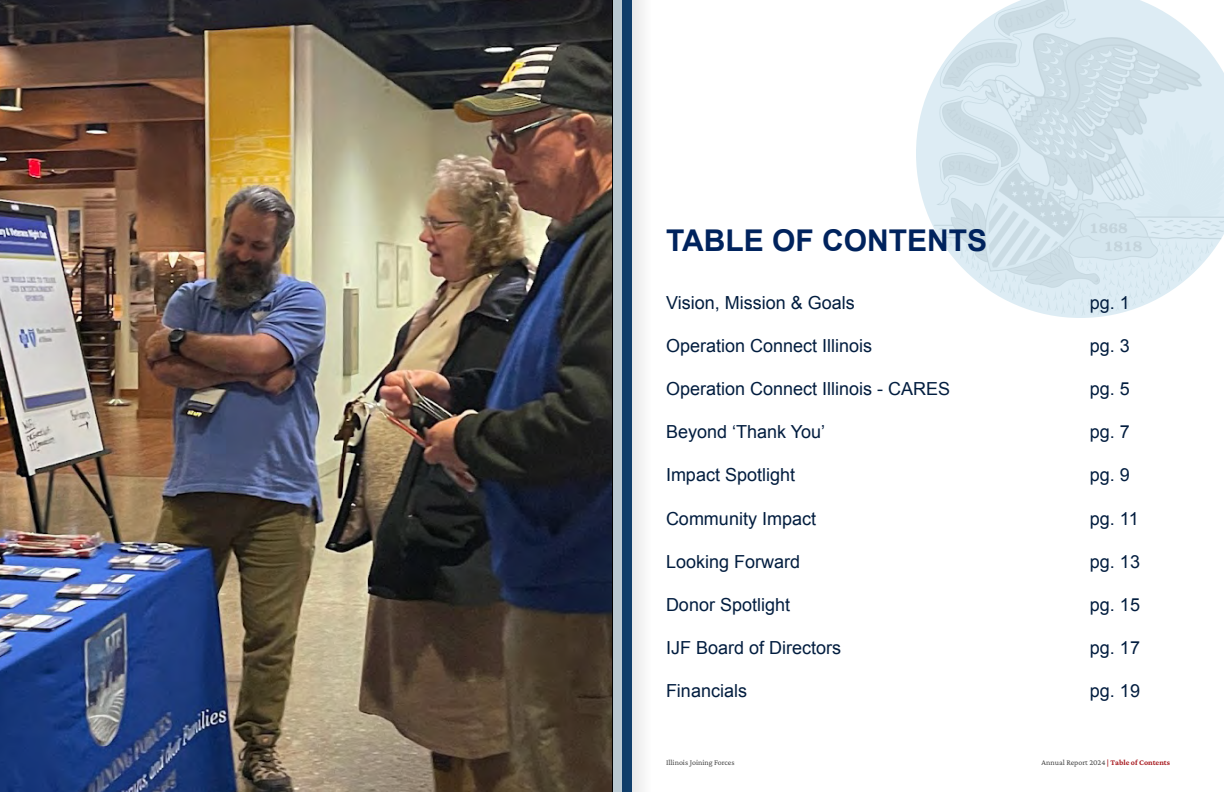
<style>
.page{position:relative;width:1224px;height:792px;background:#fff}
.page>*{position:absolute;margin:0;border:0;box-sizing:border-box;transform-origin:0 0}
.t1{font:700 30px "Arial";color:#00235d}
.t2{font:18px "Arial";color:#021d3f}
.t3{font:8px "Crimson Pro";color:#454545}
.s1{font-weight:700;color:#a91f24}
</style>
<div class="page">
<img style="left:916px;top:0;width:308px;height:318px">
<img style="left:0;top:0;width:612px;height:792px">
<svg style="left:613px;top:0;width:30px;height:792px"></svg>
<hr style="left:612px;top:0;width:1px;height:792px;background:#000">
<h1 class="t1" style="left:666px;top:221px;width:323px">TABLE OF CONTENTS</h1>
<p class="t2" style="left:666px;top:290px;width:190px">Vision, Mission &amp; Goals</p>
<p class="t2" style="left:1090px;top:290px;width:42px">pg. 1</p>
<p class="t2" style="left:666px;top:334px;width:208px">Operation Connect Illinois</p>
<p class="t2" style="left:666px;top:377px;width:286px">Operation Connect Illinois - CARES</p>
<p class="t2" style="left:666px;top:420px;width:161px">Beyond ‘Thank You’</p>
<p class="t2" style="left:666px;top:463px;width:131px">Impact Spotlight</p>
<p class="t2" style="left:666px;top:506px;width:152px">Community Impact</p>
<p class="t2" style="left:666px;top:550px;width:136px">Looking Forward</p>
<p class="t2" style="left:666px;top:593px;width:126px">Donor Spotlight</p>
<p class="t2" style="left:666px;top:636px;width:177px">IJF Board of Directors</p>
<p class="t2" style="left:666px;top:679px;width:83px">Financials</p>
<p class="t2" style="left:1090px;top:334px;width:42px">pg. 3</p>
<p class="t2" style="left:1090px;top:377px;width:42px">pg. 5</p>
<p class="t2" style="left:1090px;top:420px;width:42px">pg. 7</p>
<p class="t2" style="left:1090px;top:463px;width:42px">pg. 9</p>
<p class="t2" style="left:1090px;top:506px;width:50px">pg. 11</p>
<p class="t2" style="left:1090px;top:550px;width:52px">pg. 13</p>
<p class="t2" style="left:1090px;top:593px;width:52px">pg. 15</p>
<p class="t2" style="left:1090px;top:636px;width:52px">pg. 17</p>
<p class="t2" style="left:1090px;top:679px;width:52px">pg. 19</p>
<p class="t3" style="left:666px;top:757px;width:70px">Illinois Joining Forces</p>
<p class="t3" style="left:1042px;top:757px;width:130px">Annual Report 2024 <span class="s1">| Table of Contents</span></p>
</div>
